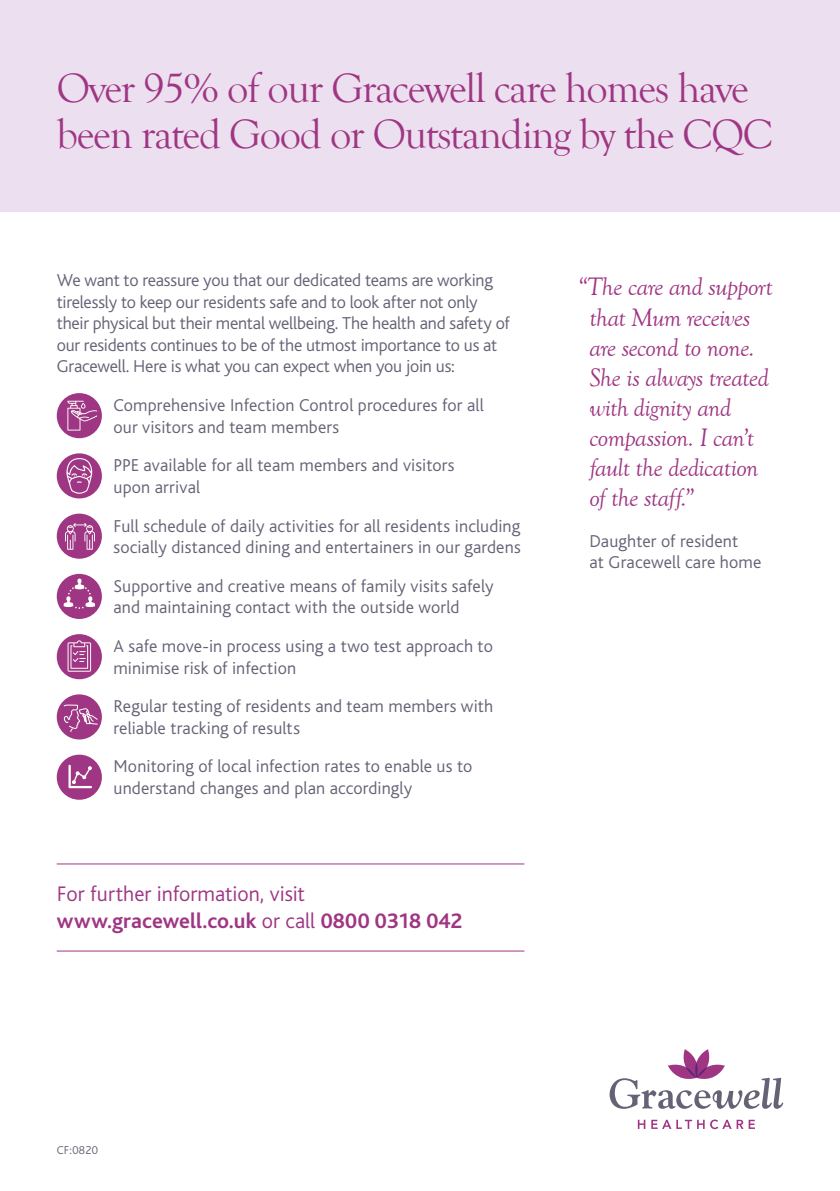
<style>
.page{position:relative;width:840px;height:1191px;background:#fff}
.page>*{position:absolute;margin:0;border:0;box-sizing:border-box;transform-origin:0 0}
.t1{font:42px/46px "Goudy Old Style T";letter-spacing:-.03em;color:#9f3683}
.t2{font:italic 26px/30px "Goudy Old Style T";letter-spacing:-.025em;color:#9f3683}
.t3{font:300 22px/26.4px "Bliss";letter-spacing:-.005em;color:#9f3683}
.t4{font:300 18px/21.6px "Bliss";letter-spacing:.005em;color:#656275}
.t5{font:300 12px "Bliss";letter-spacing:.015em;color:#656275}
.s1{font-weight:700}
</style>
<div class="page">
<svg style="left:609px;top:1049px;width:173px;height:59px"></svg>
<svg style="left:637px;top:1119px;width:8px;height:10px"></svg>
<svg style="left:651px;top:1119px;width:103px;height:10px"></svg>
<div style="left:0;top:0;width:839px;height:211px;background:#ecdfef"></div>
<hr style="left:57px;top:950px;width:467px;height:1px;background:#9f3683">
<hr style="left:57px;top:863px;width:467px;height:1px;background:#9f3683">
<div style="left:57px;top:453px;width:45px;height:45px;background:#9f3683;border-radius:50%"></div>
<svg style="left:66px;top:458px;width:26px;height:36px"></svg>
<div style="left:57px;top:754px;width:45px;height:45px;background:#9f3683;border-radius:50%"></div>
<svg style="left:68px;top:764px;width:24px;height:24px"></svg>
<div style="left:57px;top:513px;width:45px;height:46px;background:#9f3683;border-radius:50%"></div>
<svg style="left:65px;top:523px;width:30px;height:26px"></svg>
<div style="left:57px;top:393px;width:45px;height:45px;background:#9f3683;border-radius:50%"></div>
<svg style="left:67px;top:401px;width:30px;height:29px"></svg>
<div style="left:57px;top:634px;width:45px;height:45px;background:#9f3683;border-radius:50%"></div>
<svg style="left:68px;top:640px;width:23px;height:31px"></svg>
<div style="left:57px;top:574px;width:45px;height:45px;background:#9f3683;border-radius:50%"></div>
<svg style="left:64px;top:578px;width:31px;height:31px"></svg>
<div style="left:57px;top:694px;width:45px;height:45px;background:#9f3683;border-radius:50%"></div>
<svg style="left:63px;top:704px;width:35px;height:36px"></svg>
<h1 class="t1" style="left:57px;top:66px;width:717px">Over 95% of our Gracewell care homes have been rated Good or Outstanding by the CQC</h1>
<p class="t4" style="left:57px;top:269px;width:454px">We want to reassure you that our dedicated teams are working tirelessly to keep our residents safe and to look after not only their physical but their mental wellbeing. The health and safety of our residents continues to be of the utmost importance to us at Gracewell. Here is what you can expect when you join us:</p>
<h2 class="t2" style="left:589px;top:273px;width:184px;text-indent:-12px">“The care and support that Mum receives are second to none.<br>She is always treated with dignity and compassion. I can’t fault the dedication of the staff.”</h2>
<p class="t4" style="left:589px;top:530px;width:173px">Daughter of resident<br>at Gracewell care home</p>
<p class="t4" style="left:113px;top:395px;width:371px">Comprehensive Infection Control procedures for all our visitors and team members</p>
<p class="t4" style="left:113px;top:455px;width:342px">PPE available for all team members and visitors upon arrival</p>
<p class="t4" style="left:113px;top:515px;width:408px">Full schedule of daily activities for all residents including socially distanced dining and entertainers in our gardens</p>
<p class="t4" style="left:113px;top:575px;width:381px">Supportive and creative means of family visits safely and maintaining contact with the outside world</p>
<p class="t4" style="left:113px;top:635px;width:381px">A safe move-in process using a two test approach to minimise risk of infection</p>
<p class="t4" style="left:113px;top:696px;width:381px">Regular testing of residents and team members with reliable tracking of results</p>
<p class="t4" style="left:113px;top:756px;width:360px">Monitoring of local infection rates to enable us to understand changes and plan accordingly</p>
<p class="t3" style="left:57px;top:881px;width:407px">For further information, visit <span class="s1">www.gracewell.co.uk</span> or call <span class="s1">0800 0318 042</span></p>
<p class="t5" style="left:57px;top:1143px;width:43px">CF:0820</p>
</div>
